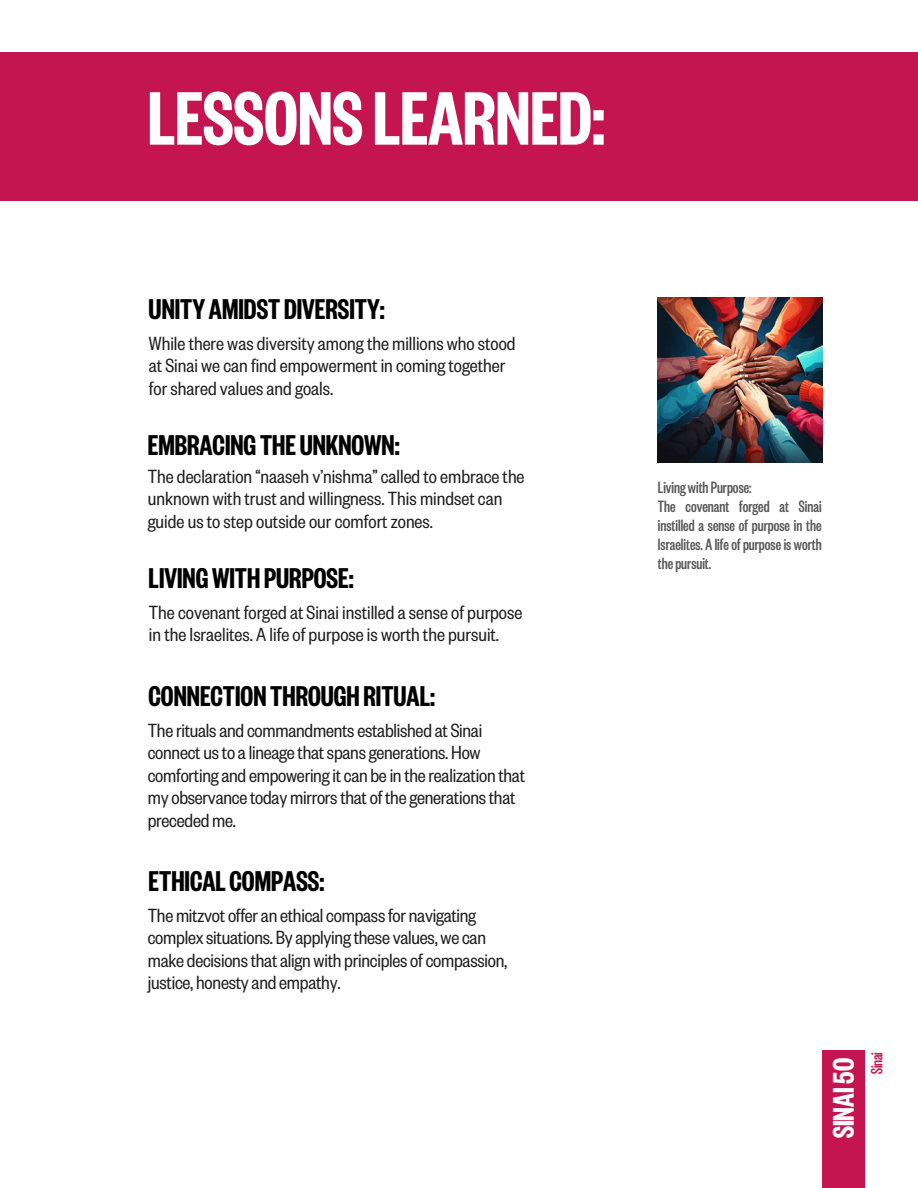
<style>
.page{position:relative;width:918px;height:1188px;background:#fff}
.page>*{position:absolute;margin:0;border:0;box-sizing:border-box;transform-origin:0 0}
.t1{font:600 83.25px "Founders Grotesk X Cond";color:#fff}
.t2{font:600 32.85px "Founders Grotesk X Cond";color:#fff}
.t3{font:600 31.5px "Founders Grotesk X Cond";color:#000}
.t4{font:21px/22.5px "Founders Grotesk Cond";color:#1e1e1e}
.t5{font:500 18px/19.2px "Founders Grotesk X Cond";color:#58585a;text-align:justify}
.t6{font:500 18px "Founders Grotesk X Cond";letter-spacing:-.015em;color:#c41551}
</style>
<div class="page">
<img style="left:658px;top:298px;width:164px;height:164px">
<div style="left:0;top:52px;width:918px;height:148px;background:#c41551"></div>
<div style="left:822px;top:1050px;width:43px;height:138px;background:#c41551"></div>
<h2 class="t1" style="left:148px;top:92px;width:459px">LESSONSLEARNED:</h2>
<h2 class="t3" style="left:149px;top:300px;width:238px">UNITY AMIDST DIVERSITY:</h2>
<h3 class="t4" style="left:149px;top:336px;width:368px">Whilethere was diversityamongthemillions whostood at Sinai wecan find empowerment in comingtogether forshared valuesand goals.</h3>
<h3 class="t3" style="left:148px;top:435px;width:254px">EMBRACING THE UNKNOWN:</h3>
<h3 class="t4" style="left:148px;top:469px;width:378px">The declaration “naaseh v’nishma”called toembracethe unknown with trustand willingness. Thismindsetcan guide ustostep outsideourcomfortzones.</h3>
<p class="t3" style="left:149px;top:568px;width:207px">LIVINGWITH PURPOSE:</p>
<h2 class="t4" style="left:149px;top:605px;width:375px">Thecovenant forged at Sinai instilled asenseof purpose in theIsraelites. A lifeof purposeis worth the pursuit.</h2>
<p class="t3" style="left:149px;top:687px;width:288px">CONNECTION THROUGH RITUAL:</p>
<h2 class="t4" style="left:148px;top:723px;width:379px">Theritualsand commandmentsestablished at Sinai connect ustoalineagethatspansgenerations. How comfortingand empoweringitcan bein therealization that myobservancetodaymirrorsthatof thegenerationsthat precededme.</h2>
<p class="t3" style="left:149px;top:871px;width:177px">ETHICALCOMPASS:</p>
<h3 class="t4" style="left:148px;top:908px;width:361px">Themitzvotofferan ethicalcompassfor navigating complexsituations. Byapplyingthesevalues,wecan make decisionsthatalignwith principlesofcompassion, justice, honestyand empathy.</h3>
<h2 class="t5" style="left:658px;top:481px;width:95px">Living withPurpose:</h2>
<h3 class="t5" style="left:658px;top:500px;width:165px">The covenant forged at Sinai instilled a sense of purpose in the Israelites.Alifeofpurposeis worth thepursuit.</h3>
<p class="t2" style="left:833px;top:1138px;width:82px;rotate:-90deg">SINAI50</p>
<h2 class="t6" style="left:871px;top:1074px;width:23px;rotate:-90deg">Sinai</h2>
</div>
